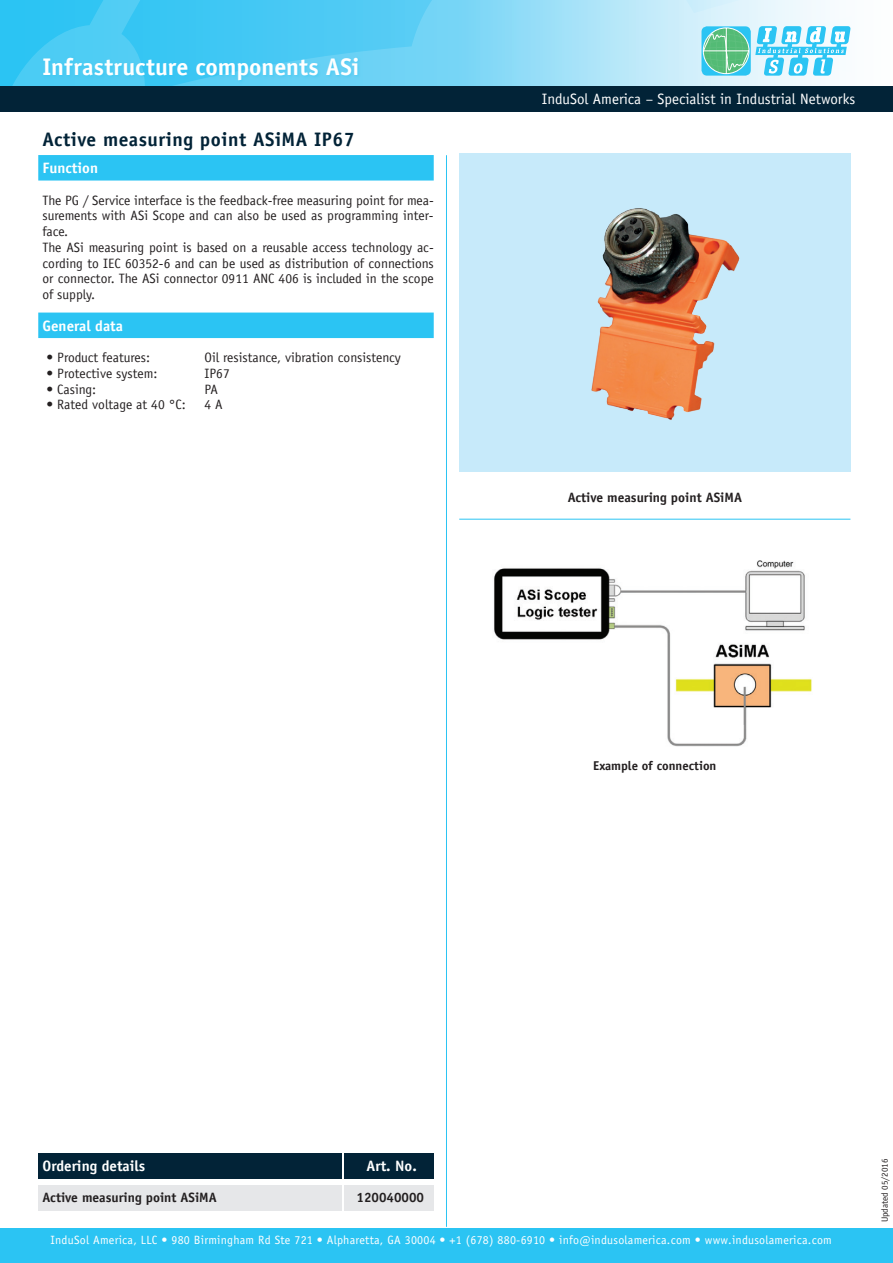
<style>
.page{position:relative;width:893px;height:1263px;background:#fff}
.page>*{position:absolute;margin:0;border:0;box-sizing:border-box;transform-origin:0 0}
.t1{font:700 24px "Officina Sans";color:#fff}
.t2{font:700 19.5px "Officina Sans";letter-spacing:.025em;color:#022337}
.t3{font:15px "Officina Sans";color:#fff}
.t4{font:700 15px "Officina Sans";color:#fff}
.t5{font:13.5px/15.8px "Officina Sans";color:#231f20}
.t6{font:700 13.5px "Officina Sans";color:#231f20}
.t7{font:700 12.75px "Officina Sans";color:#231f20}
.t8{font:12px "Officina Sans";letter-spacing:.02em;color:#fff}
.t9{font:9px "Officina Sans";color:#231f20}
.s1{font-family:"ITC Officina Sans"}
</style>
<div class="page">
<svg style="left:0;top:0;width:830px;height:86px;background:#7ad7f6"></svg>
<div style="left:0;top:86px;width:893px;height:26px;background:#022337"></div>
<svg style="left:701px;top:26px;width:50px;height:50px"></svg>
<svg style="left:755px;top:26px;width:96px;height:50px"></svg>
<svg style="left:703px;top:28px;width:46px;height:46px;background:#67c7a3"></svg>
<div style="left:0;top:1228px;width:893px;height:35px;background:#2bc4f3"></div>
<hr style="left:446px;top:155px;width:1px;height:1072px;background:#2bc4f3">
<div style="left:42px;top:57px;width:319px;height:27px;background:#2bc4f3;opacity:.35"></div>
<div style="left:38px;top:1153px;width:303px;height:26px;background:#022337"></div>
<div style="left:345px;top:1153px;width:89px;height:26px;background:#022337"></div>
<div style="left:38px;top:1185px;width:303px;height:26px;background:#e6e7e9"></div>
<div style="left:345px;top:1185px;width:89px;height:26px;background:#e6e7e9"></div>
<hr style="left:459px;top:519px;width:391px;height:1px;background:#2bc4f3">
<div style="left:459px;top:153px;width:391px;height:319px;background:#c7eafa"></div>
<div style="left:38px;top:155px;width:396px;height:26px;background:#2bc4f3"></div>
<div style="left:38px;top:313px;width:396px;height:25px;background:#2bc4f3"></div>
<img style="left:591px;top:208px;width:149px;height:212px">
<img style="left:494px;top:560px;width:318px;height:187px">
<h1 class="t1" style="left:43px;top:52px;width:318px">Infrastructure components ASi</h1>
<h2 class="t2" style="left:43px;top:127px;width:314px">Active measuring point ASiMA IP67</h2>
<p class="t4" style="left:43px;top:159px;width:57px">Function</p>
<p class="t5" style="left:43px;top:192px;width:393px">The PG / Service interface is the feedback-free measuring point for mea&shy;surements with ASi Scope and can also be used as programming inter&shy;face.<br>The ASi measuring point is based on a reusable access technology ac&shy;cording to IEC 60352-6 and can be used as distribution of connections or connector. The ASi connector 0911 ANC 406 is included in the scope of supply.</p>
<p class="t4" style="left:43px;top:316px;width:82px">General data</p>
<p class="t5" style="left:47px;top:350px;width:105px">• Product features:</p>
<p class="t5" style="left:205px;top:350px;width:198px">Oil resistance, vibration consistency</p>
<p class="t5" style="left:47px;top:365px;width:112px">• Protective system:</p>
<p class="t5" style="left:205px;top:365px;width:27px">IP67</p>
<p class="t5" style="left:47px;top:381px;width:51px">• Casing:</p>
<p class="t5" style="left:205px;top:381px;width:15px">PA</p>
<p class="t5" style="left:47px;top:397px;width:141px">• Rated voltage at 40 °C:</p>
<p class="t5" style="left:205px;top:397px;width:20px">4 A</p>
<p class="t3" style="left:542px;top:90px;width:315px">InduSol America – Specialist <span class="s1">in</span> Industrial Networks</p>
<p class="t6" style="left:568px;top:489px;width:176px">Active measuring point ASiMA</p>
<p class="t7" style="left:593px;top:758px;width:125px">Example of connection</p>
<p class="t4" style="left:43px;top:1156px;width:104px">Ordering details</p>
<p class="t4" style="left:367px;top:1156px;width:52px">Art. No.</p>
<p class="t6" style="left:43px;top:1189px;width:176px">Active measuring point ASiMA</p>
<p class="t6" style="left:356px;top:1189px;width:69px">120040000</p>
<p class="t8" style="left:51px;top:1233px;width:783px">InduSol America, LLC • 980 Birmingham Rd Ste 721 • Alpharetta, GA 30004 • +1 (678) 880-6910 • info@indusolamerica.com • www.indusolamerica.com</p>
<p class="t9" style="left:879px;top:1222px;width:65px;rotate:-90deg">Updated 05/2016</p>
</div>
